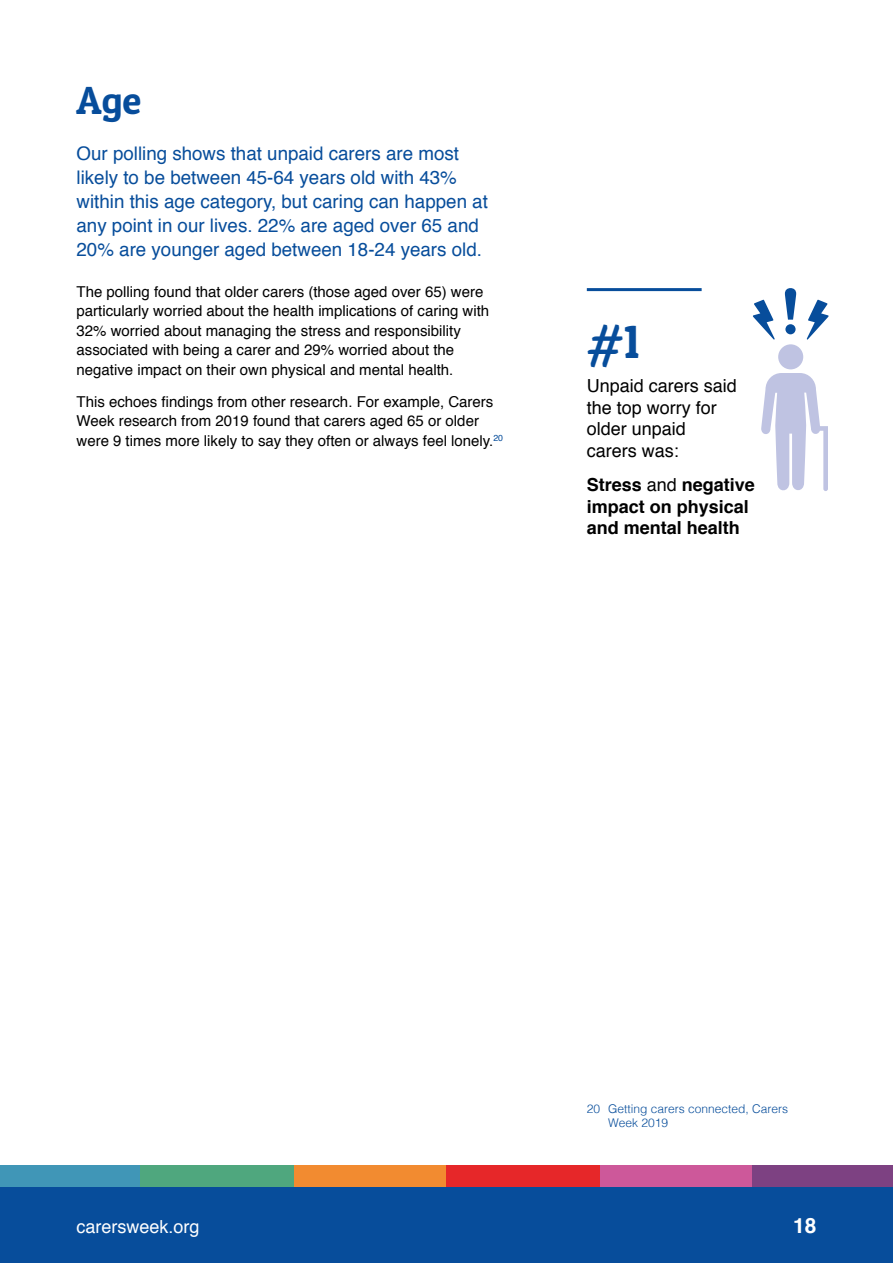
<style>
.page{position:relative;width:893px;height:1263px;background:#fff}
.page>*{position:absolute;margin:0;border:0;box-sizing:border-box;transform-origin:0 0}
.t1{font:46.5px "Patua One";color:#074d9b}
.t2{font:39px "Patua One";color:#074d9b}
.t3{font:700 21px "Helvetica";color:#fff}
.t4{font:18.75px/24px "Helvetica";color:#074d9b}
.t5{font:18px/21.6px "Helvetica";color:#000}
.t6{font:700 18px/21.6px "Helvetica";color:#000}
.t7{font:18px "Helvetica";color:#fff}
.t8{font:15px/19.5px "Helvetica";color:#000}
.t9{font:300 12px/14.4px "Helvetica";color:#074d9b}
.s1{font-weight:400}
</style>
<div class="page">
<div style="left:0;top:1187px;width:893px;height:76px;background:#074d9b"></div>
<div style="left:0;top:1165px;width:140px;height:22px;background:#4096b7"></div>
<div style="left:294px;top:1165px;width:153px;height:22px;background:#f28b30"></div>
<div style="left:600px;top:1165px;width:153px;height:22px;background:#cd589a"></div>
<div style="left:140px;top:1165px;width:153px;height:22px;background:#4fa77e"></div>
<div style="left:447px;top:1165px;width:153px;height:22px;background:#e62729"></div>
<div style="left:753px;top:1165px;width:140px;height:22px;background:#7d4182"></div>
<hr style="left:587px;top:288px;width:115px;height:3px;background:#074d9b">
<div style="left:778px;top:344px;width:25px;height:25px;background:#bfc3e2;border-radius:50%"></div>
<svg style="left:761px;top:373px;width:67px;height:118px"></svg>
<svg style="left:785px;top:288px;width:11px;height:46px"></svg>
<svg style="left:807px;top:300px;width:21px;height:40px"></svg>
<svg style="left:753px;top:300px;width:22px;height:40px"></svg>
<h2 class="t2" style="left:77px;top:77px;width:66px">Age</h2>
<p class="t4" style="left:77px;top:142px;width:413px">Our polling shows that unpaid carers are most likely to be between 45-64 years old with 43% within this age category, but caring can happen at any point in our lives. 22% are aged over 65 and 20% are younger aged between 18-24 years old.</p>
<p class="t8" style="left:77px;top:282px;width:414px">The polling found that older carers (those aged over 65) were particularly worried about the health implications of caring with 32% worried about managing the stress and responsibility associated with being a carer and 29% worried about the negative impact on their own physical and mental health.</p>
<p class="t8" style="left:77px;top:392px;width:428px">This echoes findings from other research. For example, Carers<br>Week research from 2019 found that carers aged 65 or older were 9 times more likely to say they often or always feel lonely.<sup>20</sup></p>
<h1 class="t1" style="left:587px;top:312px;width:55px">#1</h1>
<p class="t5" style="left:587px;top:375px;width:152px">Unpaid carers said the top worry for older unpaid carers was:</p>
<p class="t6" style="left:587px;top:474px;width:170px">Stress <span class="s1">and</span> negative impact on physical and mental health</p>
<p class="t9" style="left:608px;top:1100px;width:182px;text-indent:-21px">20 Getting carers connected, Carers<br>Week 2019</p>
<p class="t7" style="left:77px;top:1212px;width:125px">carersweek.org</p>
<h3 class="t3" style="left:793px;top:1208px;width:25px">18</h3>
</div>
